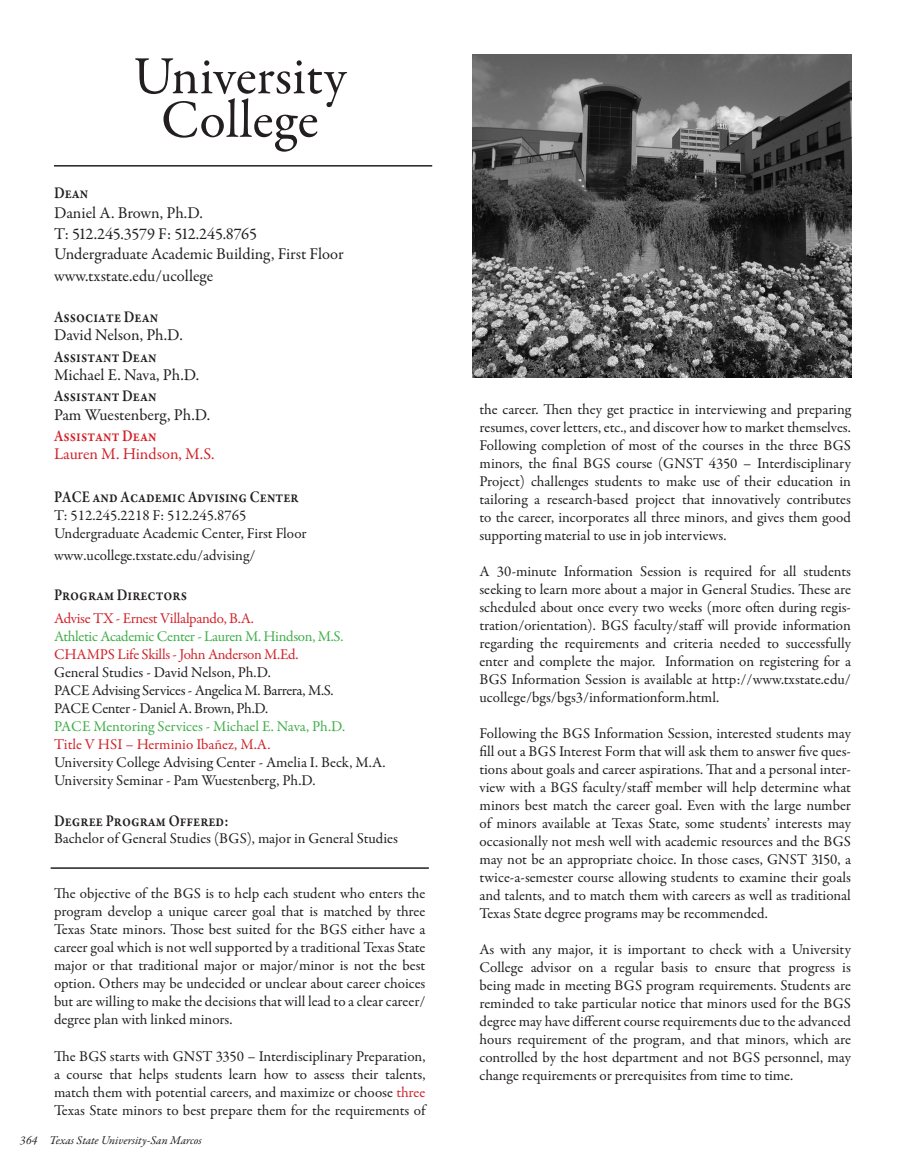
<style>
.page{position:relative;width:905px;height:1175px;background:#fff}
.page>*{position:absolute;margin:0;border:0;box-sizing:border-box;transform-origin:0 0}
.Text__no_indent{font:54px "Garamond Premr Pro";color:#231f20}
.Text__no_indent-2{font:16.5px "Garamond Premr Pro";letter-spacing:-.005em;color:#231f20}
.Text__no_indent-3{font:600 16.5px "Garamond Premr Pro";color:#231f20;scale:.85 1}
.Text__no_indent-4{font:16.5px "Garamond Premr Pro";letter-spacing:-.005em;color:#d1232a}
.Text__no_indent-5{font:600 16.5px "Garamond Premr Pro";color:#d1232a;scale:.85 1}
.Text_w_indent{font:15px/18px "Garamond Premr Pro";letter-spacing:-.005em;color:#231f20;text-align:justify}
.Text__no_indent-6{font:15px "Garamond Premr Pro";color:#231f20}
.Text__no_indent-7{font:15px "Garamond Premr Pro";letter-spacing:-.02em;color:#40ae49}
.Text__no_indent-8{font:15px "Garamond Premr Pro";letter-spacing:-.02em;color:#d1232a}
.Text__no_indent-9{font:15px "Garamond Premr Pro";letter-spacing:-.025em;color:#231f20}
.Text__no_indent-10{font:15px "Garamond Premr Pro";letter-spacing:-.03em;color:#231f20}
.Text__no_indent-11{font:15px "Garamond Premr Pro";color:#d1232a}
.t1{font:italic 12px "Garamond Premr Pro";letter-spacing:-.005em;color:#231f20}
.s1{color:#d1232a}
</style>
<div class="page">
<hr style="left:54px;top:165px;width:378px;height:1px;background:#231f20">
<hr style="left:51px;top:867px;width:378px;height:1px;background:#231f20">
<img style="left:472px;top:54px;width:379px;height:323px">
<p class="Text__no_indent" style="left:133px;top:44px;width:215px">University</p>
<p class="Text__no_indent" style="left:161px;top:87px;width:159px">College</p>
<p class="Text__no_indent-3" style="left:54px;top:183px;width:42px">Dean</p>
<p class="Text__no_indent-2" style="left:54px;top:203px;width:150px">Daniel A. Brown, Ph.D.</p>
<p class="Text__no_indent-2" style="left:54px;top:224px;width:204px">T: 512.245.3579 F: 512.245.8765</p>
<p class="Text__no_indent-2" style="left:54px;top:244px;width:291px">Undergraduate Academic Building, First Floor</p>
<p class="Text__no_indent-2" style="left:54px;top:266px;width:161px">www.txstate.edu/ucollege</p>
<p class="Text__no_indent-3" style="left:54px;top:307px;width:124px">Associate Dean</p>
<p class="Text__no_indent-2" style="left:54px;top:325px;width:130px">David Nelson, Ph.D.</p>
<p class="Text__no_indent-3" style="left:54px;top:347px;width:122px">Assistant Dean</p>
<p class="Text__no_indent-2" style="left:54px;top:365px;width:147px">Michael E. Nava, Ph.D.</p>
<p class="Text__no_indent-3" style="left:54px;top:386px;width:122px">Assistant Dean</p>
<p class="Text__no_indent-2" style="left:54px;top:404px;width:158px">Pam Wuestenberg, Ph.D.</p>
<p class="Text__no_indent-5" style="left:54px;top:426px;width:122px">Assistant Dean</p>
<p class="Text__no_indent-4" style="left:54px;top:444px;width:162px">Lauren M. Hindson, M.S.</p>
<p class="Text__no_indent-3" style="left:54px;top:487px;width:289px">PACE and Academic Advising Center</p>
<p class="Text__no_indent-6" style="left:54px;top:506px;width:194px">T: 512.245.2218 F: 512.245.8765</p>
<p class="Text__no_indent-6" style="left:54px;top:524px;width:254px">Undergraduate Academic Center, First Floor</p>
<p class="Text__no_indent-6" style="left:54px;top:546px;width:203px">www.ucollege.txstate.edu/advising/</p>
<p class="Text__no_indent-3" style="left:54px;top:584px;width:158px">Program Directors</p>
<p class="Text__no_indent-8" style="left:54px;top:609px;width:201px">Advise TX - Ernest Villalpando, B.A.</p>
<p class="Text__no_indent-7" style="left:54px;top:627px;width:291px">Athletic Academic Center - Lauren M. Hindson, M.S.</p>
<p class="Text__no_indent-8" style="left:54px;top:645px;width:246px">CHAMPS Life Skills - John Anderson M.Ed.</p>
<p class="Text__no_indent-6" style="left:54px;top:663px;width:218px">General Studies - David Nelson, Ph.D.</p>
<p class="Text__no_indent-9" style="left:54px;top:681px;width:281px">PACE Advising Services - Angelica M. Barrera, M.S.</p>
<p class="Text__no_indent-10" style="left:54px;top:699px;width:216px">PACE Center - Daniel A. Brown, Ph.D.</p>
<p class="Text__no_indent-7" style="left:54px;top:717px;width:293px">PACE Mentoring Services - Michael E. Nava, Ph.D.</p>
<p class="Text__no_indent-11" style="left:54px;top:735px;width:218px">Title V HSI – Herminio Ibañez, M.A.</p>
<p class="Text__no_indent-6" style="left:54px;top:753px;width:333px">University College Advising Center - Amelia I. Beck, M.A.</p>
<p class="Text__no_indent-6" style="left:54px;top:771px;width:263px">University Seminar - Pam Wuestenberg, Ph.D.</p>
<p class="Text__no_indent-3" style="left:54px;top:811px;width:207px">Degree Program Offered:</p>
<p class="Text__no_indent-6" style="left:54px;top:829px;width:345px">Bachelor of General Studies (BGS), major in General Studies</p>
<p class="Text_w_indent" style="left:54px;top:885px;width:373px">The objective of the BGS is to help each student who enters the program develop a unique career goal that is matched by three Texas State minors. Those best suited for the BGS either have a career goal which is not well supported by a traditional Texas State major or that traditional major or major/minor is not the best option. Others may be undecided or unclear about career choices but are willing to make the decisions that will lead to a clear career/ degree plan with linked minors.</p>
<p class="Text_w_indent" style="left:54px;top:1047px;width:373px">The BGS starts with GNST 3350 – Interdisciplinary Preparation, a course that helps students learn how to assess their talents, match them with potential careers, and maximize or choose <span class="s1">three </span>Texas State minors to best prepare them for the requirements of</p>
<p class="t1" style="left:20px;top:1132px;width:183px">364 Texas State University-San Marcos</p>
<p class="Text_w_indent" style="left:479px;top:401px;width:373px">the career. Then they get practice in interviewing and preparing resumes, cover letters, etc., and discover how to market themselves.<br>Following completion of most of the courses in the three BGS minors, the final BGS course (GNST 4350 – Interdisciplinary Project) challenges students to make use of their education in tailoring a research-based project that innovatively contributes to the career, incorporates all three minors, and gives them good supporting material to use in job interviews.</p>
<p class="Text_w_indent" style="left:479px;top:563px;width:373px">A 30-minute Information Session is required for all students seeking to learn more about a major in General Studies. These are scheduled about once every two weeks (more often during regis&shy;tration/orientation). BGS faculty/staff will provide information regarding the requirements and criteria needed to successfully enter and complete the major. Information on registering for a BGS Information Session is available at http://www.txstate.edu/ ucollege/bgs/bgs3/informationform.html.</p>
<p class="Text_w_indent" style="left:479px;top:725px;width:373px">Following the BGS Information Session, interested students may fill out a BGS Interest Form that will ask them to answer five ques&shy;tions about goals and career aspirations. That and a personal inter&shy;view with a BGS faculty/staff member will help determine what minors best match the career goal. Even with the large number of minors available at Texas State, some students’ interests may occasionally not mesh well with academic resources and the BGS may not be an appropriate choice. In those cases, GNST 3150, a twice-a-semester course allowing students to examine their goals and talents, and to match them with careers as well as traditional Texas State degree programs may be recommended.</p>
<p class="Text_w_indent" style="left:479px;top:941px;width:373px">As with any major, it is important to check with a University College advisor on a regular basis to ensure that progress is being made in meeting BGS program requirements. Students are reminded to take particular notice that minors used for the BGS degree may have different course requirements due to the advanced hours requirement of the program, and that minors, which are controlled by the host department and not BGS personnel, may change requirements or prerequisites from time to time.</p>
</div>
